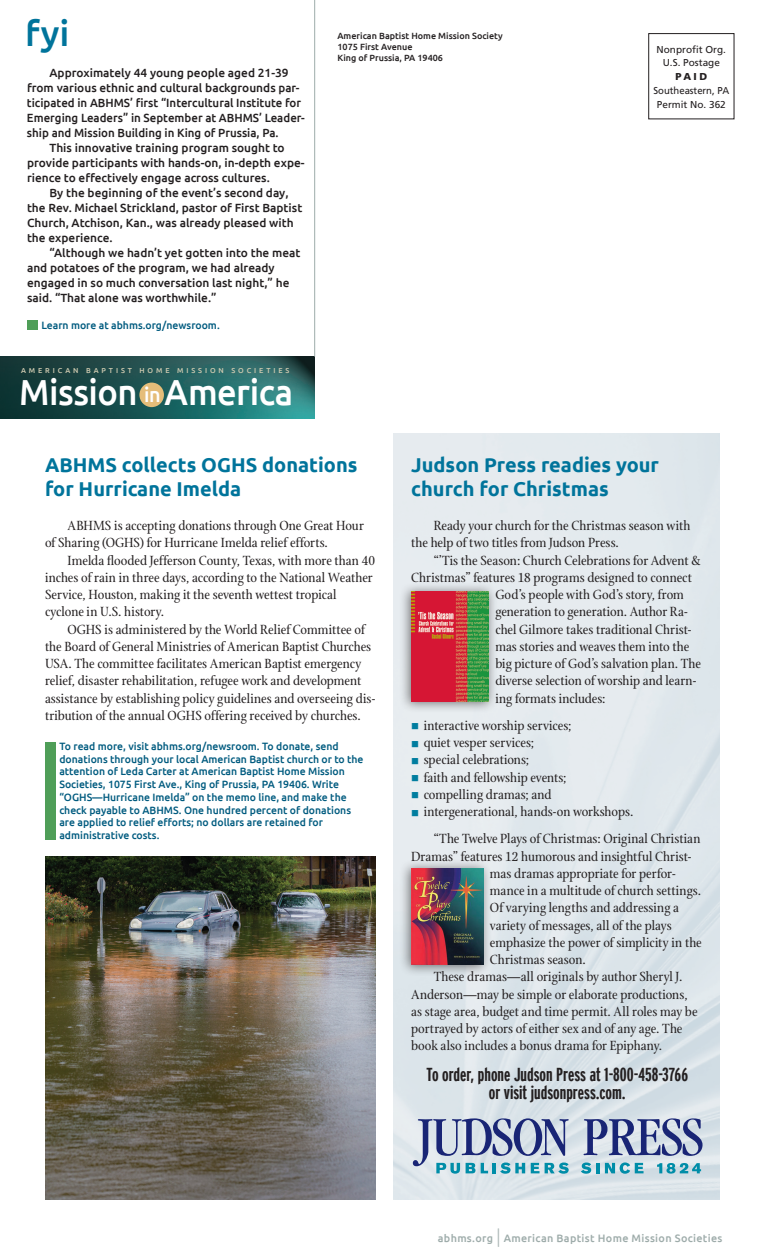
<style>
.page{position:relative;width:765px;height:1260px;background:#fff}
.page>*{position:absolute;margin:0;border:0;box-sizing:border-box;transform-origin:0 0}
.t1{font:500 36.25px "Ubuntu";letter-spacing:-.015em;color:#fff;scale:.95 1}
.t2{font:500 36.25px "Ubuntu";color:#00749b}
.t3{font:600 27.5px "Brevia";color:#aeb9b8;scale:.3 1}
.t4{font:700 20px/23.8px "Ubuntu";color:#00749b}
.t5{font:700 extra-condensed 18.75px/17.2px "Interstate";color:#231f20;text-align:center}
.t6{font:14.38px/17.2px "Stone Print";letter-spacing:-.005em;color:#231f20}
.t7{font:500 11.88px "Ubuntu";color:#231f20}
.t8{font:500 10.75px "Ubuntu";letter-spacing:.03em;color:#9eacaa}
.t9{font:500 10.62px/12.8px "Ubuntu";color:#005b7f}
.t10{font:10px/13.8px "Frutiger";color:#231f20;text-align:center;scale:.95 1}
.t11{font:10px/13.8px "Frutiger";color:#231f20;text-align:center}
.t12{font:900 10px "Frutiger";color:#231f20}
.t13{font:500 9px/10.8px "Ubuntu";color:#231f20}
.t14{font:500 7.25px "Ubuntu";color:#cfcab0}
.s1{font-size:20.75px}
.s2{color:#007d9f}
</style>
<div class="page">
<img style="left:394px;top:434px;width:326px;height:766px">
<img style="left:0;top:357px;width:315px;height:61px">
<div style="left:139px;top:383px;width:25px;height:24px;background:#e5bd79;border-radius:50%"></div>
<hr style="left:314px;top:0;width:1px;height:357px;background:#9eacaa">
<div style="left:648px;top:33px;width:86px;height:86px;border:1px solid #231f20"></div>
<svg style="left:581px;top:1163px;width:18px;height:11px"></svg>
<svg style="left:605px;top:1162px;width:39px;height:12px"></svg>
<svg style="left:657px;top:1163px;width:44px;height:11px"></svg>
<svg style="left:413px;top:1118px;width:156px;height:56px;background:#9bb0c8"></svg>
<svg style="left:584px;top:1118px;width:119px;height:38px;background:#8f99bc"></svg>
<img style="left:45px;top:857px;width:330px;height:343px">
<div style="left:45px;top:742px;width:10px;height:98px;background:#4f9e58"></div>
<div style="left:399px;top:582px;width:98px;height:131px;background:#231f20;opacity:.6"></div>
<img style="left:411px;top:591px;width:77px;height:110px">
<div style="left:399px;top:859px;width:94px;height:118px;background:#231f20;opacity:.6"></div>
<img style="left:411px;top:868px;width:72px;height:97px">
<div style="left:27px;top:320px;width:10px;height:10px;background:#4f9e58"></div>
<h1 class="t2" style="left:25px;top:11px;width:46px">fyi</h1>
<p class="t7" style="left:50px;top:65px;width:241px">Approximately 44 young people aged 21-39</p>
<p class="t7" style="left:27px;top:80px;width:274px">from various ethnic and cultural backgrounds par-</p>
<p class="t7" style="left:27px;top:95px;width:276px">ticipated in ABHMS’ first “Intercultural Institute for</p>
<p class="t7" style="left:27px;top:110px;width:279px">Emerging Leaders” in September at ABHMS’ Leader-</p>
<p class="t7" style="left:27px;top:125px;width:253px">ship and Mission Building in King of Prussia, Pa.</p>
<p class="t7" style="left:50px;top:140px;width:237px">This innovative training program sought to</p>
<p class="t7" style="left:27px;top:155px;width:279px">provide participants with hands-on, in-depth expe-</p>
<p class="t7" style="left:27px;top:170px;width:244px">rience to effectively engage across cultures.</p>
<p class="t7" style="left:50px;top:185px;width:241px">By the beginning of the event’s second day,</p>
<p class="t7" style="left:27px;top:200px;width:277px">the Rev. Michael Strickland, pastor of First Baptist</p>
<p class="t7" style="left:27px;top:215px;width:268px">Church, Atchison, Kan., was already pleased with</p>
<p class="t7" style="left:27px;top:230px;width:87px">the experience.</p>
<p class="t7" style="left:50px;top:245px;width:253px">“Although we hadn’t yet gotten into the meat</p>
<p class="t7" style="left:27px;top:260px;width:249px">and potatoes of the program, we had already</p>
<p class="t7" style="left:27px;top:275px;width:264px">engaged in so much conversation last night,” he</p>
<p class="t7" style="left:27px;top:290px;width:191px">said. “That alone was worthwhile.”</p>
<p class="t9" style="left:41px;top:319px;width:180px">Learn more at abhms.org/newsroom.</p>
<p class="t14" style="left:21px;top:366px;width:16px">A merican</p>
<p class="t14" style="left:86px;top:366px;width:15px">B aptist</p>
<p class="t14" style="left:140px;top:366px;width:17px">H ome</p>
<p class="t14" style="left:177px;top:366px;width:17px">M ission</p>
<p class="t14" style="left:231px;top:366px;width:15px">S ocieties</p>
<h1 class="t1" style="left:19px;top:369px;width:290px">Mission <span class="s1">in</span> America</h1>
<p class="t13" style="left:338px;top:30px;width:167px">American Baptist Home Mission Society<br>1075 First Avenue<br>King of Prussia, PA 19406</p>
<p class="t11" style="left:657px;top:42px;width:71px">Nonprofit Org.<br>U.S. Postage</p>
<p class="t12" style="left:675px;top:70px;width:33px">PAID</p>
<p class="t10" style="left:654px;top:83px;width:81px">Southeastern, PA<br>Permit No. 362</p>
<h3 class="t4" style="left:45px;top:453px;width:314px">ABHMS collects OGHS donations for Hurricane Imelda</h3>
<p class="t6" style="left:45px;top:517px;width:320px;text-indent:22px">ABHMS is accepting donations through One Great Hour of Sharing (OGHS) for Hurricane Imelda relief efforts.</p>
<p class="t6" style="left:45px;top:552px;width:332px;text-indent:22px">Imelda flooded Jefferson County, Texas, with more than 40 inches of rain in three days, according to the National Weather Service, Houston, making it the seventh wettest tropical cyclone in U.S. history.</p>
<p class="t6" style="left:45px;top:621px;width:332px;text-indent:22px">OGHS is administered by the World Relief Committee of the Board of General Ministries of American Baptist Churches USA. The committee facilitates American Baptist emergency relief, disaster rehabilitation, refugee work and development assistance by establishing policy guidelines and overseeing dis&shy;tribution of the annual OGHS offering received by churches.</p>
<p class="t9" style="left:59px;top:739px;width:306px">To read more, visit abhms.org/newsroom. To donate, send donations through your local American Baptist church or to the attention of Leda Carter at American Baptist Home Mission Societies, 1075 First Ave., King of Prussia, PA 19406. Write “OGHS—Hurricane Imelda” on the memo line, and make the check payable to ABHMS. One hundred percent of donations are applied to relief efforts; no dollars are retained for administrative costs.</p>
<h3 class="t4" style="left:411px;top:453px;width:249px">Judson Press readies your church for Christmas</h3>
<p class="t6" style="left:411px;top:517px;width:281px;text-indent:22px">Ready your church for the Christmas season with the help of two titles from Judson Press.</p>
<p class="t6" style="left:434px;top:552px;width:268px">“’Tis the Season: Church Celebrations for Advent &amp;</p>
<p class="t6" style="left:411px;top:569px;width:282px">Christmas” features 18 programs designed to connect</p>
<p class="t6" style="left:495px;top:586px;width:190px">God’s people with God’s story, from</p>
<p class="t6" style="left:495px;top:603px;width:194px">generation to generation. Author Ra-</p>
<p class="t6" style="left:495px;top:621px;width:197px">chel Gilmore takes traditional Christ-</p>
<p class="t6" style="left:495px;top:638px;width:196px">mas stories and weaves them into the</p>
<p class="t6" style="left:495px;top:655px;width:207px">big picture of God’s salvation plan. The</p>
<p class="t6" style="left:495px;top:672px;width:203px">diverse selection of worship and learn-</p>
<p class="t6" style="left:495px;top:690px;width:112px">ing formats includes:</p>
<p class="t6" style="left:411px;top:717px;width:162px"><span class="s2">■</span> interactive worship services;</p>
<p class="t6" style="left:411px;top:734px;width:124px"><span class="s2">■</span> quiet vesper services;</p>
<p class="t6" style="left:411px;top:751px;width:119px"><span class="s2">■</span> special celebrations;</p>
<p class="t6" style="left:411px;top:769px;width:157px"><span class="s2">■</span> faith and fellowship events;</p>
<p class="t6" style="left:411px;top:786px;width:142px"><span class="s2">■</span> compelling dramas; and</p>
<p class="t6" style="left:434px;top:798px;width:268px;line-height:27.2px;text-indent:-22px"><span class="s2">■</span> intergenerational, hands-on workshops.<br>“The Twelve Plays of Christmas: Original Christian</p>
<p class="t6" style="left:411px;top:848px;width:282px">Dramas” features 12 humorous and insightful Christ-</p>
<p class="t6" style="left:490px;top:865px;width:187px">mas dramas appropriate for perfor-</p>
<p class="t6" style="left:490px;top:882px;width:213px">mance in a multitude of church settings.</p>
<p class="t6" style="left:490px;top:899px;width:191px">Of varying lengths and addressing a</p>
<p class="t6" style="left:490px;top:917px;width:183px">variety of messages, all of the plays</p>
<p class="t6" style="left:490px;top:934px;width:213px">emphasize the power of simplicity in the</p>
<p class="t6" style="left:490px;top:951px;width:97px">Christmas season.</p>
<p class="t6" style="left:434px;top:968px;width:250px">These dramas—all originals by author Sheryl J.</p>
<p class="t6" style="left:411px;top:986px;width:278px">Anderson—may be simple or elaborate productions,</p>
<p class="t6" style="left:411px;top:1003px;width:288px">as stage area, budget and time permit. All roles may be</p>
<p class="t6" style="left:411px;top:1020px;width:273px">portrayed by actors of either sex and of any age. The</p>
<p class="t6" style="left:411px;top:1037px;width:252px">book also includes a bonus drama for Epiphany.</p>
<h3 class="t5" style="left:427px;top:1066px;width:263px">To order, phone Judson Press at 1-800-458-3766 or visit judsonpress.com.</h3>
<p class="t8" style="left:438px;top:1231px;width:57px">abhms.org</p>
<h2 class="t3" style="left:497px;top:1220px;width:11px">I</h2>
<p class="t8" style="left:504px;top:1231px;width:220px">American Baptist Home Mission Societies</p>
</div>
